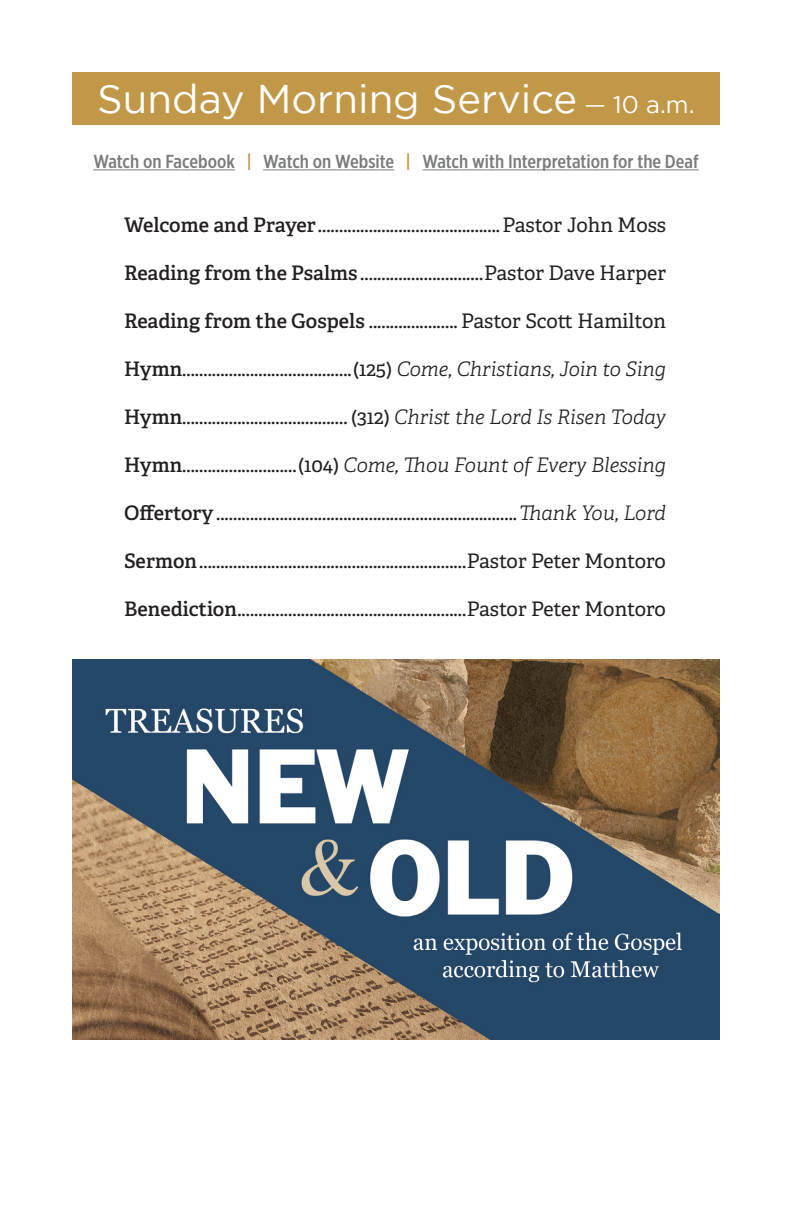
<style>
.page{position:relative;width:792px;height:1224px;background:#fff}
.page>*{position:absolute;margin:0;border:0;box-sizing:border-box;transform-origin:0 0}
.t1{font:40px "Gotham";color:#fff}
.Order_of_Service{font:20px "Adelle";color:#231f20}
.t2{font:500 18.8px "Gotham X Narrow";color:#7a7c7c;scale:1.06 1}
.s1{font-size:24px}
.s2{color:#c19748}
.s3{font-weight:600}
.s4{font-weight:300;font-style:italic}
</style>
<div class="page">
<hr style="left:93px;top:169px;width:142px;height:1px;background:#7a7c7c">
<hr style="left:263px;top:169px;width:131px;height:1px;background:#7a7c7c">
<hr style="left:422px;top:169px;width:277px;height:1px;background:#7a7c7c">
<img style="left:72px;top:660px;width:648px;height:380px">
<div style="left:72px;top:72px;width:648px;height:53px;background:#c19748"></div>
<p class="t1" style="left:97px;top:77px;width:599px">Sunday Morning Service <span class="s1">— 10 a.m.</span></p>
<p class="t2" style="left:93px;top:150px;width:573px">Watch on Facebook <span class="s2">|</span> Watch on Website <span class="s2">|</span> Watch with Interpretation for the Deaf</p>
<p class="Order_of_Service" style="left:124px;top:213px;width:544px"><span class="s3">Welcome and Prayer</span>...........................................Pastor John Moss</p>
<p class="Order_of_Service" style="left:124px;top:261px;width:544px"><span class="s3">Reading from the Psalms</span> .............................Pastor Dave Harper</p>
<p class="Order_of_Service" style="left:124px;top:309px;width:544px"><span class="s3">Reading from the Gospels</span> ..................... Pastor Scott Hamilton</p>
<p class="Order_of_Service" style="left:124px;top:357px;width:544px"><span class="s3">Hymn</span>........................................(125) <span class="s4">Come, Christians, Join to Sing</span></p>
<p class="Order_of_Service" style="left:124px;top:405px;width:544px"><span class="s3">Hymn</span>....................................... (312) <span class="s4">Christ the Lord Is Risen Today</span></p>
<p class="Order_of_Service" style="left:124px;top:453px;width:544px"><span class="s3">Hymn</span>...........................(104) <span class="s4">Come, Thou Fount of Every Blessing</span></p>
<p class="Order_of_Service" style="left:124px;top:501px;width:543px"><span class="s3">Offertory</span>.......................................................................<span class="s4">Thank You, Lord</span></p>
<p class="Order_of_Service" style="left:124px;top:549px;width:544px"><span class="s3">Sermon</span>...............................................................Pastor Peter Montoro</p>
<p class="Order_of_Service" style="left:124px;top:597px;width:544px"><span class="s3">Benediction</span>......................................................Pastor Peter Montoro</p>
</div>
